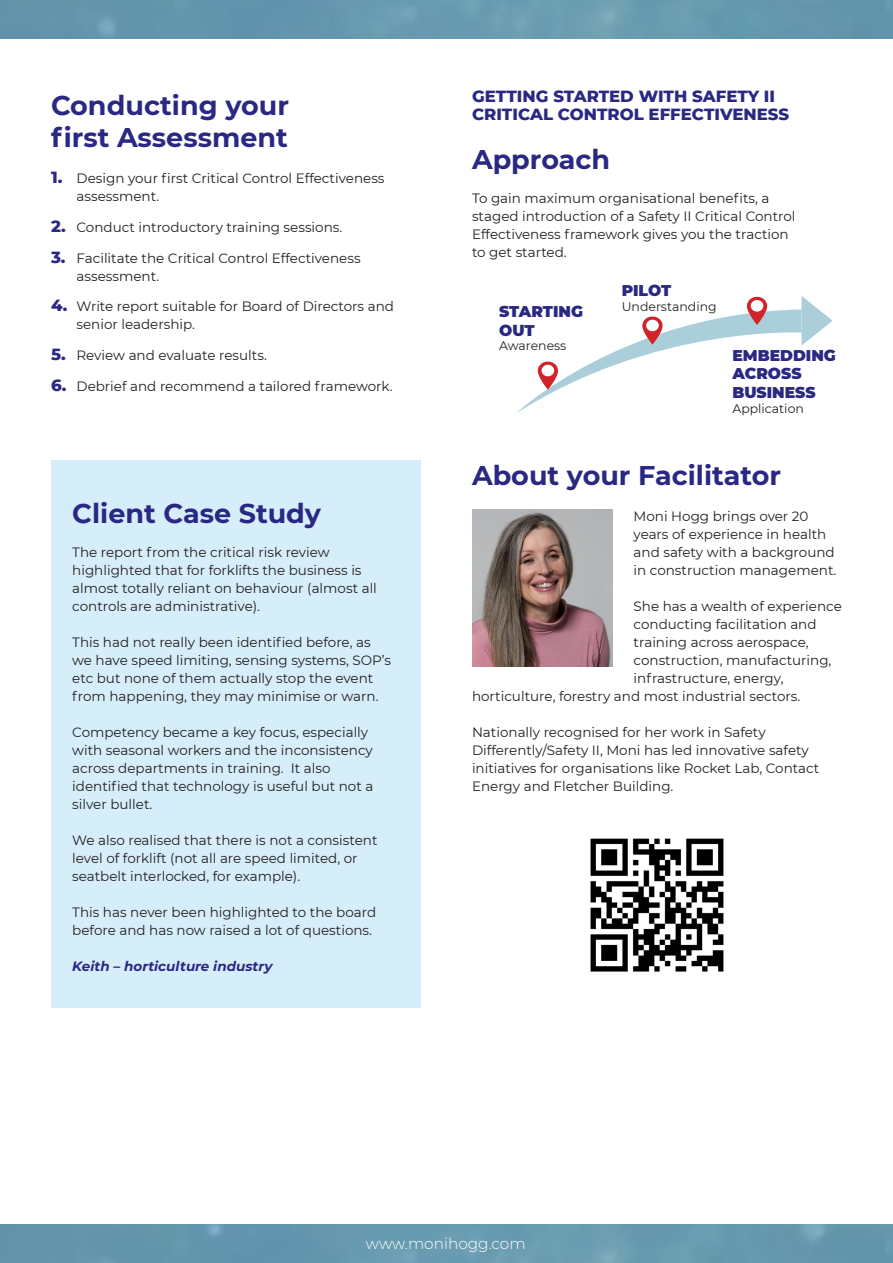
<style>
.page{position:relative;width:893px;height:1263px;background:#fff}
.page>*{position:absolute;margin:0;border:0;box-sizing:border-box;transform-origin:0 0}
.t1{font:700 27px/32.4px "Montserrat";color:#2a2883}
.t2{font:800 16.5px/18px "Montserrat";color:#2a2883}
.t3{font:900 15.6px/18.6px "Montserrat";color:#2a2883}
.t4{font:300 15.3px "Montserrat";color:#fff}
.t5{font:13.5px/18px "Montserrat";color:#231f20}
.t6{font:italic 700 13.5px "Montserrat";color:#2a2883}
.t7{font:12.45px "Montserrat";color:#231f20}
.s1{font-weight:800;font-size:16.5px;color:#2a2883}
</style>
<div class="page">
<div style="left:51px;top:461px;width:370px;height:547px;background:#d6eefa"></div>
<div style="left:0;top:1225px;width:893px;height:38px;background:#6698ae"></div>
<img style="left:0;top:0;width:893px;height:38px">
<img style="left:472px;top:509px;width:140px;height:157px">
<img style="left:590px;top:838px;width:134px;height:134px">
<svg style="left:516px;top:296px;width:317px;height:117px"></svg>
<h1 class="t1" style="left:51px;top:88px;width:240px">Conducting your first Assessment</h1>
<p class="t5" style="left:77px;top:169px;width:309px;text-indent:-26px"><span class="s1">1.</span> Design your first Critical Control Effectiveness assessment.</p>
<p class="t5" style="left:51px;top:218px;width:293px"><span class="s1">2.</span> Conduct introductory training sessions.</p>
<p class="t5" style="left:77px;top:248px;width:286px;text-indent:-26px"><span class="s1">3.</span> Facilitate the Critical Control Effectiveness assessment.</p>
<p class="t5" style="left:77px;top:297px;width:319px;text-indent:-26px"><span class="s1">4.</span> Write report suitable for Board of Directors and senior leadership.</p>
<p class="t5" style="left:51px;top:346px;width:217px"><span class="s1">5.</span> Review and evaluate results.</p>
<p class="t5" style="left:51px;top:377px;width:343px"><span class="s1">6.</span> Debrief and recommend a tailored framework.</p>
<h1 class="t1" style="left:72px;top:496px;width:250px">Client Case Study</h1>
<p class="t5" style="left:72px;top:543px;width:306px">The report from the critical risk review highlighted that for forklifts the business is almost totally reliant on behaviour (almost all controls are administrative).</p>
<p class="t5" style="left:72px;top:633px;width:320px">This had not really been identified before, as we have speed limiting, sensing systems, SOP’s etc but none of them actually stop the event from happening, they may minimise or warn.</p>
<p class="t5" style="left:72px;top:723px;width:303px">Competency became a key focus, especially with seasonal workers and the inconsistency across departments in training. It also identified that technology is useful but not a silver bullet.</p>
<p class="t5" style="left:72px;top:831px;width:307px">We also realised that there is not a consistent level of forklift (not all are speed limited, or seatbelt interlocked, for example).</p>
<p class="t5" style="left:72px;top:903px;width:305px">This has never been highlighted to the board before and has now raised a lot of questions.</p>
<p class="t6" style="left:72px;top:956px;width:202px">Keith – horticulture industry</p>
<p class="t2" style="left:472px;top:87px;width:319px">GETTING STARTED WITH SAFETY II<br>CRITICAL CONTROL EFFECTIVENESS</p>
<h1 class="t1" style="left:472px;top:142px;width:140px">Approach</h1>
<p class="t5" style="left:472px;top:189px;width:325px">To gain maximum organisational benefits, a staged introduction of a Safety II Critical Control Effectiveness framework gives you the traction to get started.</p>
<p class="t3" style="left:499px;top:301px;width:85px">STARTING<br>OUT</p>
<p class="t7" style="left:499px;top:337px;width:69px">Awareness</p>
<p class="t3" style="left:622px;top:280px;width:51px">PILOT</p>
<p class="t7" style="left:622px;top:298px;width:96px">Understanding</p>
<p class="t3" style="left:732px;top:345px;width:105px">EMBEDDING<br>ACROSS<br>BUSINESS</p>
<p class="t7" style="left:732px;top:400px;width:73px">Application</p>
<h1 class="t1" style="left:472px;top:457px;width:311px">About your Facilitator</h1>
<p class="t5" style="left:634px;top:506px;width:204px">Moni Hogg brings over 20 years of experience in health and safety with a background in construction management.</p>
<p class="t5" style="left:634px;top:596px;width:210px">She has a wealth of experience</p>
<p class="t5" style="left:634px;top:614px;width:185px">conducting facilitation and</p>
<p class="t5" style="left:634px;top:632px;width:177px">training across aerospace,</p>
<p class="t5" style="left:634px;top:650px;width:199px">construction, manufacturing,</p>
<p class="t5" style="left:634px;top:668px;width:151px">infrastructure, energy,</p>
<p class="t5" style="left:472px;top:686px;width:330px">horticulture, forestry and most industrial sectors.</p>
<p class="t5" style="left:472px;top:722px;width:349px">Nationally recognised for her work in Safety Differently/Safety II, Moni has led innovative safety initiatives for organisations like Rocket Lab, Contact Energy and Fletcher Building.</p>
<p class="t4" style="left:366px;top:1233px;width:161px">www.monihogg.com</p>
</div>
